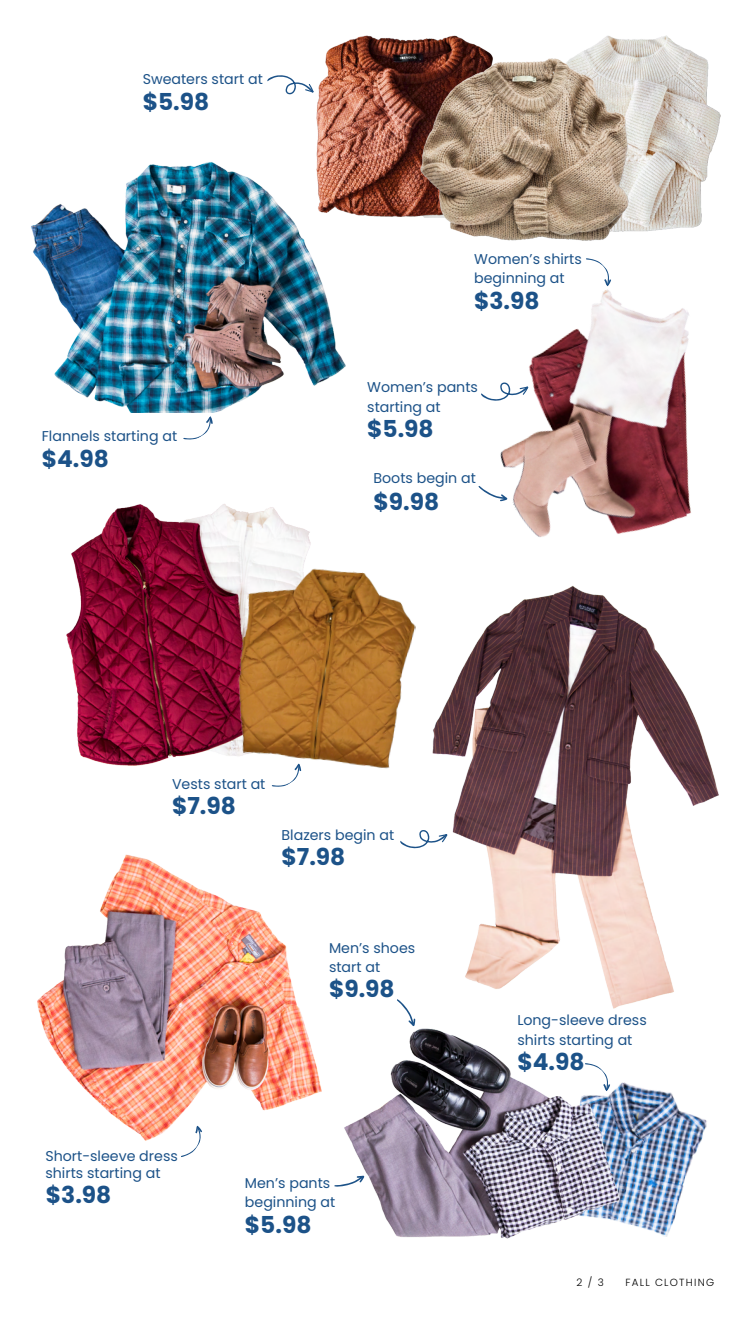
<style>
.page{position:relative;width:756px;height:1323px;background:#fff}
.page>*{position:absolute;margin:0;border:0;box-sizing:border-box;transform-origin:0 0}
.t1{font:700 23.28px "Poppins";color:#1c5288}
.t2{font:14.17px/19.4px "Poppins";color:#1c5288}
.t3{font:300 10.33px "Poppins";letter-spacing:.12em;color:#000}
</style>
<div class="page">
<img style="left:31px;top:162px;width:314px;height:250px">
<img style="left:500px;top:286px;width:191px;height:251px">
<img style="left:620px;top:1082px;width:87px;height:155px">
<img style="left:344px;top:1028px;width:276px;height:210px">
<img style="left:38px;top:854px;width:283px;height:286px">
<img style="left:66px;top:504px;width:245px;height:262px">
<img style="left:229px;top:560px;width:187px;height:211px">
<img style="left:316px;top:35px;width:177px;height:182px">
<img style="left:572px;top:35px;width:148px;height:196px">
<img style="left:421px;top:58px;width:208px;height:182px">
<img style="left:432px;top:586px;width:286px;height:422px">
<svg style="left:267px;top:75px;width:47px;height:20px"></svg>
<svg style="left:586px;top:258px;width:25px;height:28px"></svg>
<svg style="left:478px;top:486px;width:30px;height:16px"></svg>
<svg style="left:481px;top:382px;width:47px;height:19px"></svg>
<svg style="left:183px;top:416px;width:30px;height:24px"></svg>
<svg style="left:271px;top:764px;width:30px;height:23px"></svg>
<svg style="left:400px;top:830px;width:47px;height:18px"></svg>
<svg style="left:585px;top:1063px;width:25px;height:28px"></svg>
<svg style="left:334px;top:1175px;width:31px;height:12px"></svg>
<svg style="left:181px;top:1126px;width:21px;height:31px"></svg>
<svg style="left:397px;top:999px;width:19px;height:27px"></svg>
<p class="t2" style="left:143px;top:70px;width:122px">Sweaters start at</p>
<h1 class="t1" style="left:143px;top:88px;width:68px">$5.98</h1>
<p class="t2" style="left:474px;top:249px;width:109px">Women’s shirts beginning at</p>
<h1 class="t1" style="left:474px;top:287px;width:67px">$3.98</h1>
<p class="t2" style="left:367px;top:378px;width:112px">Women’s pants starting at</p>
<p class="t2" style="left:42px;top:427px;width:137px">Flannels starting at</p>
<h1 class="t1" style="left:367px;top:416px;width:68px">$5.98</h1>
<h1 class="t1" style="left:42px;top:445px;width:69px">$4.98</h1>
<p class="t2" style="left:373px;top:468px;width:104px">Boots begin at</p>
<h1 class="t1" style="left:373px;top:488px;width:67px">$9.98</h1>
<p class="t2" style="left:172px;top:774px;width:95px">Vests start at</p>
<h1 class="t1" style="left:172px;top:792px;width:65px">$7.98</h1>
<p class="t2" style="left:282px;top:825px;width:114px">Blazers begin at</p>
<h1 class="t1" style="left:282px;top:843px;width:65px">$7.98</h1>
<p class="t2" style="left:329px;top:938px;width:88px">Men’s shoes start at</p>
<h1 class="t1" style="left:329px;top:976px;width:67px">$9.98</h1>
<p class="t2" style="left:45px;top:1148px;width:134px;line-height:17px">Short-sleeve dress shirts starting at</p>
<h1 class="t1" style="left:46px;top:1182px;width:67px">$3.98</h1>
<p class="t2" style="left:245px;top:1173px;width:92px">Men’s pants beginning at</p>
<h1 class="t1" style="left:245px;top:1211px;width:68px">$5.98</h1>
<p class="t2" style="left:517px;top:1011px;width:131px">Long-sleeve dress shirts starting at</p>
<h1 class="t1" style="left:517px;top:1049px;width:69px">$4.98</h1>
<p class="t3" style="left:577px;top:1276px;width:29px">2 / 3</p>
<p class="t3" style="left:625px;top:1276px;width:90px">FALL CLOTHING</p>
</div>
